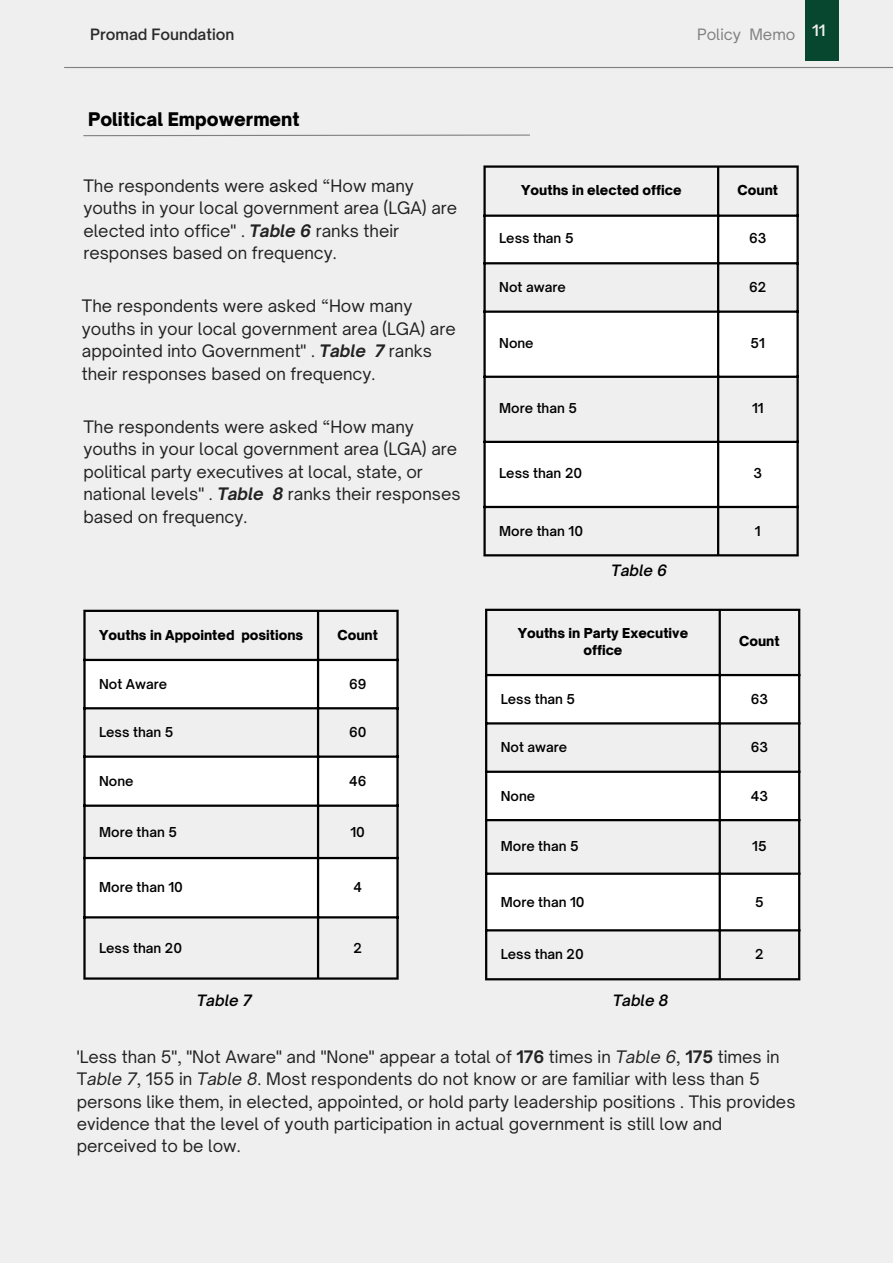
<style>
.page{position:relative;width:893px;height:1264px;background:#fff}
.page>*{position:absolute;margin:0;border:0;box-sizing:border-box;transform-origin:0 0}
.t1{font:900 18px "Open Sauce One";color:#000}
.t2{font:16.5px/22.5px "Open Sauce One";color:#222}
.t3{font:italic 600 15px "Open Sauce One";color:#000}
.t4{font:600 15px "Open Sauce One";color:#2b2b2b}
.t5{font:15px "Open Sauce One";color:#808080}
.t6{font:600 15px "Open Sauce One";color:#efefef}
.t7{font:600 13.05px "Open Sauce One";color:#000}
.t8{font:900 13.05px/17.5px "Open Sauce One";color:#000;text-align:center}
.s1{font-weight:700;font-style:italic}
.s2{font-weight:700}
.s3{font-style:italic}
</style>
<div class="page">
<div style="left:0;top:0;width:892px;height:1262px;background:#efefef"></div>
<hr style="left:64px;top:67px;width:828px;height:1px;background:#808080">
<svg style="left:485px;top:217px;width:311px;height:289px;fill:#fff"></svg>
<hr style="left:483px;top:168px;width:2px;height:386px;background:#000">
<hr style="left:717px;top:168px;width:2px;height:386px;background:#000">
<hr style="left:796px;top:168px;width:2px;height:386px;background:#000">
<hr style="left:483px;top:165px;width:315px;height:3px;background:#000">
<hr style="left:483px;top:214px;width:315px;height:3px;background:#000">
<hr style="left:483px;top:262px;width:315px;height:2px;background:#000">
<hr style="left:483px;top:310px;width:315px;height:3px;background:#000">
<hr style="left:483px;top:375px;width:315px;height:3px;background:#000">
<hr style="left:483px;top:441px;width:315px;height:2px;background:#000">
<hr style="left:483px;top:506px;width:315px;height:2px;background:#000">
<hr style="left:483px;top:554px;width:315px;height:2px;background:#000">
<svg style="left:83px;top:134px;width:447px;height:3px"></svg>
<svg style="left:86px;top:661px;width:310px;height:255px;fill:#fff"></svg>
<hr style="left:83px;top:612px;width:3px;height:365px;background:#000">
<hr style="left:317px;top:612px;width:2px;height:365px;background:#000">
<hr style="left:396px;top:612px;width:2px;height:365px;background:#000">
<hr style="left:83px;top:609px;width:315px;height:3px;background:#000">
<hr style="left:83px;top:658px;width:315px;height:3px;background:#000">
<hr style="left:83px;top:707px;width:315px;height:2px;background:#000">
<hr style="left:83px;top:755px;width:315px;height:2px;background:#000">
<hr style="left:83px;top:804px;width:315px;height:2px;background:#000">
<hr style="left:83px;top:856px;width:315px;height:3px;background:#000">
<hr style="left:83px;top:916px;width:315px;height:2px;background:#000">
<hr style="left:83px;top:977px;width:315px;height:2px;background:#000">
<svg style="left:487px;top:676px;width:311px;height:253px;fill:#fff"></svg>
<hr style="left:485px;top:611px;width:2px;height:367px;background:#000">
<hr style="left:718px;top:611px;width:2px;height:367px;background:#000">
<hr style="left:798px;top:611px;width:2px;height:367px;background:#000">
<hr style="left:485px;top:608px;width:315px;height:3px;background:#000">
<hr style="left:485px;top:674px;width:315px;height:2px;background:#000">
<hr style="left:485px;top:722px;width:315px;height:2px;background:#000">
<hr style="left:485px;top:770px;width:315px;height:3px;background:#000">
<hr style="left:485px;top:819px;width:315px;height:2px;background:#000">
<hr style="left:485px;top:872px;width:315px;height:2px;background:#000">
<hr style="left:485px;top:929px;width:315px;height:2px;background:#000">
<hr style="left:485px;top:978px;width:315px;height:2px;background:#000">
<div style="left:804px;top:0;width:34px;height:60px;background:#07472f"></div>
<p class="t4" style="left:90px;top:25px;width:146px">Promad Foundation</p>
<p class="t5" style="left:697px;top:25px;width:100px">Policy Memo</p>
<p class="t6" style="left:811px;top:21px;width:15px">11</p>
<p class="t1" style="left:88px;top:108px;width:213px">Political Empowerment</p>
<p class="t2" style="left:83px;top:174px;width:375px">The respondents were asked “How many youths in your local government area (LGA) are elected into office" . <span class="s1">Table 6</span> ranks their responses based on frequency.</p>
<p class="t8" style="left:521px;top:182px;width:162px">Youths in elected office</p>
<p class="t8" style="left:737px;top:182px;width:42px">Count</p>
<p class="t7" style="left:499px;top:230px;width:76px">Less than 5</p>
<p class="t7" style="left:749px;top:230px;width:19px">63</p>
<p class="t7" style="left:499px;top:279px;width:68px">Not aware</p>
<p class="t7" style="left:749px;top:279px;width:19px">62</p>
<p class="t2" style="left:82px;top:295px;width:375px">The respondents were asked “How many youths in your local government area (LGA) are appointed into Government" . <span class="s1">Table 7</span> ranks their responses based on frequency.</p>
<p class="t2" style="left:83px;top:415px;width:379px">The respondents were asked “How many youths in your local government area (LGA) are political party executives at local, state, or national levels" . <span class="s1">Table 8</span> ranks their responses based on frequency.</p>
<p class="t8" style="left:99px;top:626px;width:205px">Youths in Appointed positions</p>
<p class="t8" style="left:337px;top:626px;width:42px">Count</p>
<p class="t7" style="left:99px;top:675px;width:70px">Not Aware</p>
<p class="t7" style="left:349px;top:675px;width:19px">69</p>
<p class="t7" style="left:99px;top:724px;width:76px">Less than 5</p>
<p class="t7" style="left:349px;top:724px;width:19px">60</p>
<p class="t7" style="left:99px;top:772px;width:36px">None</p>
<p class="t7" style="left:349px;top:772px;width:19px">46</p>
<p class="t7" style="left:99px;top:823px;width:79px">More than 5</p>
<p class="t7" style="left:350px;top:823px;width:16px">10</p>
<p class="t7" style="left:99px;top:879px;width:85px">More than 10</p>
<p class="t7" style="left:353px;top:879px;width:10px">4</p>
<p class="t7" style="left:99px;top:939px;width:84px">Less than 20</p>
<p class="t7" style="left:353px;top:939px;width:10px">2</p>
<p class="t3" style="left:197px;top:991px;width:56px">Table 7</p>
<p class="t7" style="left:499px;top:335px;width:36px">None</p>
<p class="t7" style="left:750px;top:335px;width:16px">51</p>
<p class="t7" style="left:499px;top:400px;width:79px">More than 5</p>
<p class="t7" style="left:752px;top:400px;width:13px">11</p>
<p class="t7" style="left:499px;top:465px;width:84px">Less than 20</p>
<p class="t7" style="left:753px;top:465px;width:10px">3</p>
<p class="t7" style="left:499px;top:523px;width:85px">More than 10</p>
<p class="t7" style="left:754px;top:523px;width:7px">1</p>
<p class="t3" style="left:611px;top:561px;width:57px">Table 6</p>
<p class="t8" style="left:517px;top:624px;width:172px">Youths in Party Executive office</p>
<p class="t8" style="left:739px;top:632px;width:42px">Count</p>
<p class="t7" style="left:500px;top:691px;width:76px">Less than 5</p>
<p class="t7" style="left:750px;top:691px;width:19px">63</p>
<p class="t7" style="left:500px;top:739px;width:68px">Not aware</p>
<p class="t7" style="left:750px;top:739px;width:19px">63</p>
<p class="t7" style="left:500px;top:787px;width:36px">None</p>
<p class="t7" style="left:750px;top:787px;width:19px">43</p>
<p class="t7" style="left:500px;top:838px;width:79px">More than 5</p>
<p class="t7" style="left:752px;top:838px;width:16px">15</p>
<p class="t7" style="left:500px;top:893px;width:85px">More than 10</p>
<p class="t7" style="left:755px;top:893px;width:10px">5</p>
<p class="t7" style="left:500px;top:946px;width:84px">Less than 20</p>
<p class="t7" style="left:755px;top:946px;width:10px">2</p>
<p class="t3" style="left:612px;top:991px;width:57px">Table 8</p>
<p class="t2" style="left:77px;top:1044px;width:720px">'Less than 5", "Not Aware" and "None" appear a total of <span class="s2">176</span> times in <span class="s3">Table 6</span>, <span class="s2">175</span> times in T<span class="s3">able 7</span>, 155 in <span class="s3">Table 8</span>. Most respondents do not know or are familiar with less than 5 persons like them, in elected, appointed, or hold party leadership positions . This provides evidence that the level of youth participation in actual government is still low and perceived to be low.</p>
</div>
